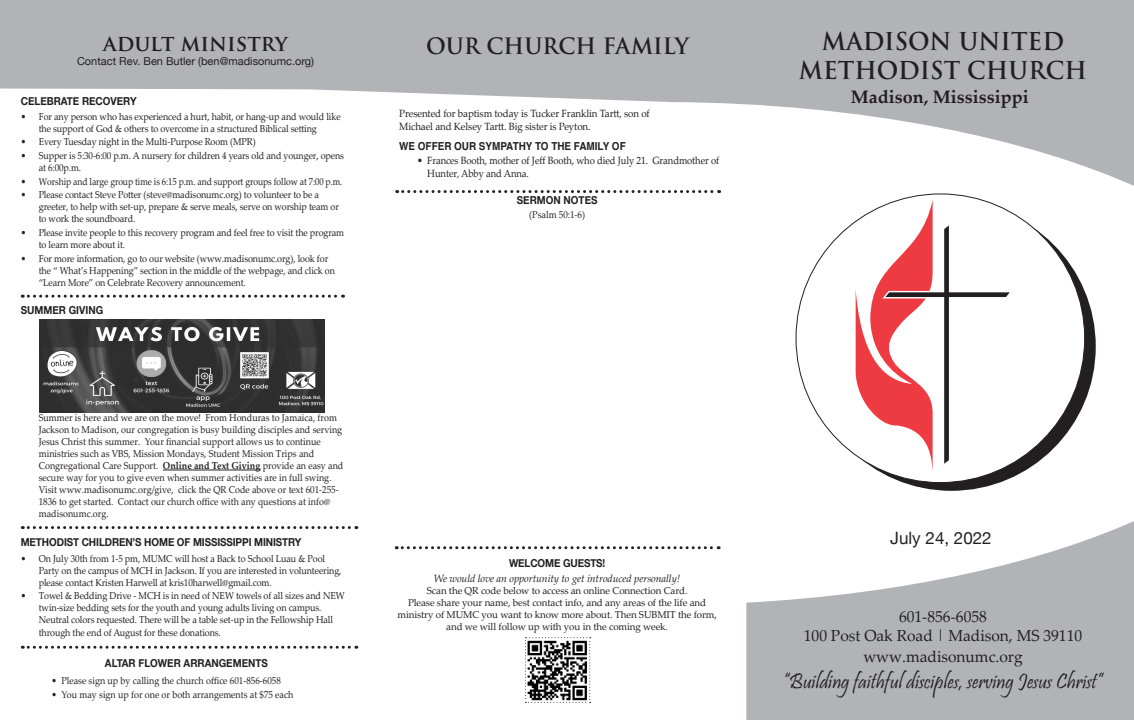
<style>
.page{position:relative;width:1134px;height:720px;background:#fff}
.page>*{position:absolute;margin:0;border:0;box-sizing:border-box;transform-origin:0 0}
.t1{font:700 24px/28.8px "Trajan Pro";color:#231f20;text-align:center}
.t2{font:22px "Pristina";color:#231f20}
.t3{font:700 22px "Trajan Pro";color:#231f20}
.t4{font:700 18px "Palatino Linotype";color:#231f20}
.t5{font:17px "Helvetica Neue";color:#231f20}
.t6{font:16px/19.8px "Palatino Linotype";color:#231f20;text-align:center}
.t7{font:700 11px "Helvetica Neue";letter-spacing:-.01em;color:#231f20;scale:.9 1}
.t8{font:11px "Helvetica Neue";color:#231f20}
.t9{font:700 11px "Helvetica";color:#231f20;scale:.9 1}
.t10{font:10.5px/13.5px "Palatino Linotype";letter-spacing:-.01em;color:#231f20;scale:.93 1}
.t11{font:10.5px/13.5px "Palatino Linotype";letter-spacing:-.01em;color:#231f20;scale:.9 1}
.t12{font:italic 10.5px "Palatino Linotype";letter-spacing:-.01em;color:#231f20}
.t13{font:10px/12px "Palatino Linotype";letter-spacing:-.01em;color:#231f20;scale:.9 1}
.t14{font:10px/12px "Palatino Linotype";letter-spacing:-.01em;color:#231f20;text-align:center}
.s1{font-weight:700}
</style>
<div class="page">
<svg style="left:0;top:0;width:1134px;height:186px;fill:#b2b3b7"></svg>
<svg style="left:746px;top:521px;width:388px;height:199px;fill:#b2b3b7"></svg>
<hr style="left:163px;top:470px;width:97px;height:1px;background:#231f20">
<div style="left:807px;top:202px;width:289px;height:289px;background:#231f20;border-radius:50%"></div>
<div style="left:796px;top:194px;width:289px;height:289px;background:#fff;border-radius:50%"></div>
<svg style="left:856px;top:200px;width:155px;height:274px"></svg>
<svg style="left:881px;top:221px;width:133px;height:247px"></svg>
<svg style="left:525px;top:637px;width:66px;height:66px"></svg>
<svg style="left:22px;top:295px;width:322px;height:3px"></svg>
<img style="left:40px;top:320px;width:285px;height:92px">
<svg style="left:396px;top:546px;width:323px;height:3px"></svg>
<svg style="left:22px;top:526px;width:335px;height:3px"></svg>
<svg style="left:22px;top:646px;width:335px;height:3px"></svg>
<svg style="left:397px;top:190px;width:323px;height:3px"></svg>
<h2 class="t3" style="left:103px;top:29px;width:186px">adult ministry</h2>
<p class="t8" style="left:77px;top:53px;width:238px">Contact Rev. Ben Butler (ben@madisonumc.org)</p>
<p class="t7" style="left:21px;top:94px;width:130px">CELEBRATE RECOVERY</p>
<p class="t13" style="left:21px;top:110px;width:357px;text-align:center">• For any person who has experienced a hurt, habit, or hang-up and would like the support of God &amp; others to overcome in a structured Biblical setting</p>
<p class="t13" style="left:21px;top:136px;width:263px">• Every Tuesday night in the Multi-Purpose Room (MPR)</p>
<p class="t13" style="left:39px;top:149px;width:341px;text-indent:-18px">• Supper is 5:30-6:00 p.m. A nursery for children 4 years old and younger, opens at 6:00p.m.</p>
<p class="t13" style="left:21px;top:175px;width:359px">• Worship and large group time is 6:15 p.m. and support groups follow at 7:00 p.m.</p>
<p class="t13" style="left:39px;top:189px;width:335px;text-indent:-18px">• Please contact Steve Potter (steve@madisonumc.org) to volunteer to be a greeter, to help with set-up, prepare &amp; serve meals, serve on worship team or to work the soundboard.</p>
<p class="t13" style="left:39px;top:226px;width:341px;text-indent:-18px">• Please invite people to this recovery program and feel free to visit the program to learn more about it.</p>
<p class="t13" style="left:39px;top:252px;width:331px;text-indent:-18px">• For more information, go to our website (www.madisonumc.org), look for the “ What’s Happening” section in the middle of the webpage, and click on “Learn More” on Celebrate Recovery announcement.</p>
<p class="t7" style="left:21px;top:303px;width:93px">SUMMER GIVING</p>
<p class="t13" style="left:39px;top:411px;width:340px">Summer is here and we are on the move! From Honduras to Jamaica, from Jackson to Madison, our congregation is busy building disciples and serving Jesus Christ this summer. Your financial support allows us to continue ministries such as VBS, Mission Mondays, Student Mission Trips and Congregational Care Support. <span class="s1">Online and Text Giving</span> provide an easy and secure way for you to give even when summer activities are in full swing.<br>Visit www.madisonumc.org/give, click the QR Code above or text 601-255- 1836 to get started. Contact our church office with any questions at info@ madisonumc.org.</p>
<p class="t7" style="left:21px;top:536px;width:313px">METHODIST CHILDREN’S HOME OF MISSISSIPPI MINISTRY</p>
<p class="t13" style="left:39px;top:552px;width:338px;text-indent:-18px">• On July 30th from 1-5 pm, MUMC will host a Back to School Luau &amp; Pool<br>Party on the campus of MCH in Jackson. If you are interested in volunteering, please contact Kristen Harwell at kris10harwell@gmail.com.</p>
<p class="t13" style="left:39px;top:589px;width:342px;text-indent:-18px">• Towel &amp; Bedding Drive - MCH is in need of NEW towels of all sizes and NEW twin-size bedding sets for the youth and young adults living on campus.<br>Neutral colors requested. There will be a table set-up in the Fellowship Hall through the end of August for these donations.</p>
<p class="t7" style="left:105px;top:656px;width:183px">ALTAR FLOWER ARRANGEMENTS</p>
<p class="t13" style="left:52px;top:674px;width:256px">• Please sign up by calling the church office 601-856-6058</p>
<p class="t13" style="left:52px;top:688px;width:270px">• You may sign up for one or both arrangements at $75 each</p>
<h2 class="t3" style="left:426px;top:33px;width:265px">OUR CHURCH FAMILY</h2>
<p class="t10" style="left:399px;top:106px;width:271px">Presented for baptism today is Tucker Franklin Tartt, son of<br>Michael and Kelsey Tartt. Big sister is Peyton.</p>
<p class="t9" style="left:399px;top:140px;width:253px">WE OFFER OUR SYMPATHY TO THE FAMILY OF</p>
<p class="t11" style="left:427px;top:153px;width:326px;text-indent:-10px">• Frances Booth, mother of Jeff Booth, who died July 21. Grandmother of<br>Hunter, Abby and Anna.</p>
<p class="t7" style="left:517px;top:194px;width:91px">SERMON NOTES</p>
<p class="t13" style="left:529px;top:208px;width:64px">(Psalm 50:1-6)</p>
<p class="t7" style="left:509px;top:556px;width:109px">WELCOME GUESTS!</p>
<p class="t12" style="left:434px;top:571px;width:248px">We would love an opportunity to get introduced personally!</p>
<p class="t14" style="left:397px;top:584px;width:321px">Scan the QR code below to access an online Connection Card.<br>Please share your name, best contact info, and any areas of the life and ministry of MUMC you want to know more about. Then SUBMIT the form, and we will follow up with you in the coming week.</p>
<h1 class="t1" style="left:799px;top:27px;width:290px">MADISON UNITED<br>METHODIST CHURCH</h1>
<h3 class="t4" style="left:851px;top:84px;width:179px">Madison, Mississippi</h3>
<h3 class="t5" style="left:890px;top:526px;width:103px">July 24, 2022</h3>
<h3 class="t6" style="left:804px;top:606px;width:280px">601-856-6058<br>100 Post Oak Road | Madison, MS 39110 www.madisonumc.org</h3>
<h2 class="t2" style="left:783px;top:669px;width:322px">“Building faithful disciples, serving Jesus Christ”</h2>
</div>
